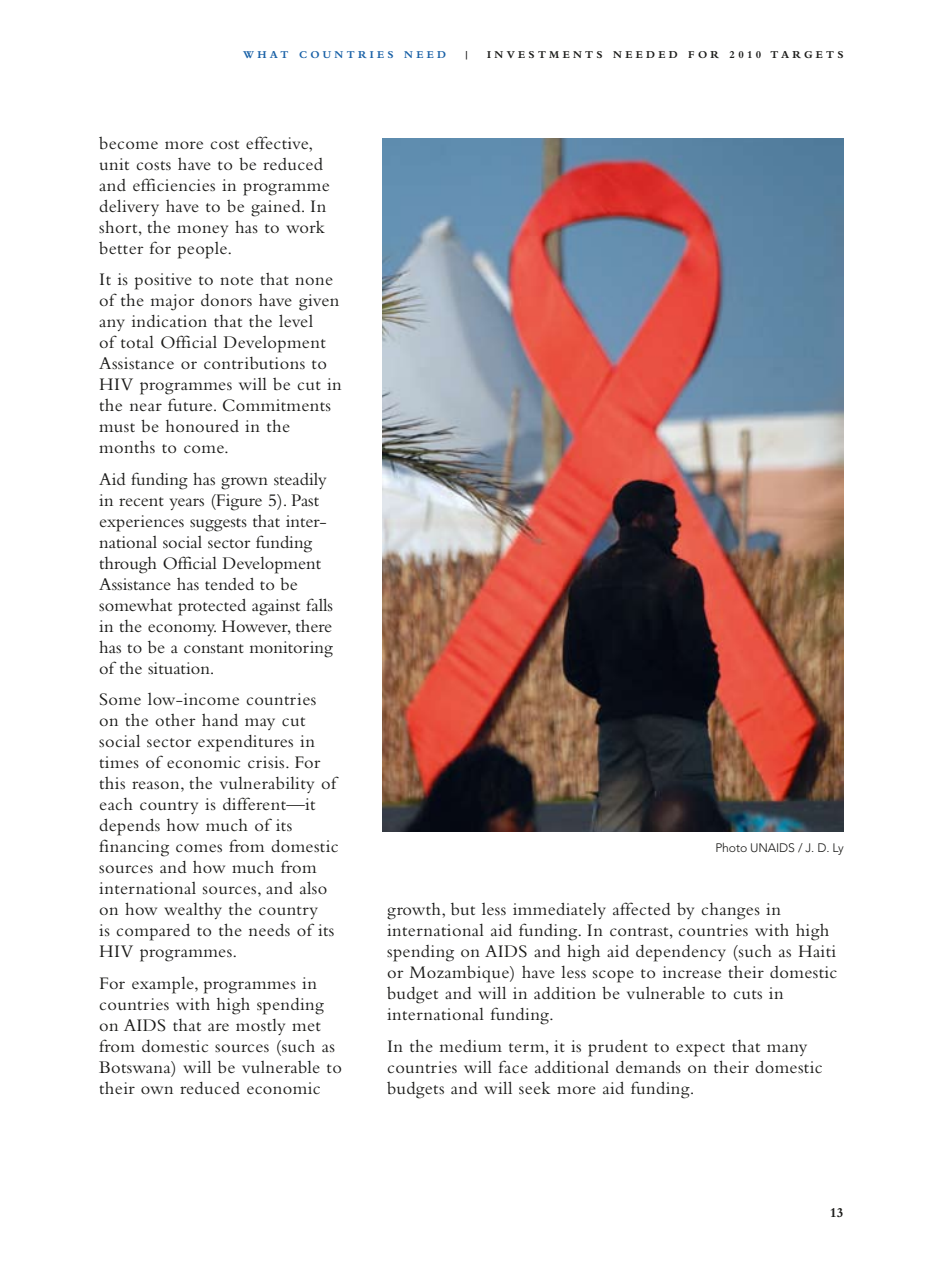
<style>
.page{position:relative;width:943px;height:1265px;background:#fff}
.page>*{position:absolute;margin:0;border:0;box-sizing:border-box;transform-origin:0 0}
.t1{font:18.38px/21px "Bembo";letter-spacing:.02em;color:#1a1a18}
.t2{font:18.38px/21px "Bembo";color:#1a1a18}
.t3{font:700 14px "Bembo";color:#1a1a18}
.t4{font:300 12.25px "Avenir";letter-spacing:-.01em;color:#1a1a18}
.t5{font:700 10.85px "Bembo";letter-spacing:.3em;color:#1a1a18}
.t6{font:700 10.85px "Bembo";letter-spacing:.3em;color:#1860a6}
</style>
<div class="page">
<img style="left:382px;top:138px;width:461px;height:694px">
<p class="t6" style="left:243px;top:49px;width:204px">WHAT COUNTRIES NEED</p>
<p class="t5" style="left:463px;top:49px;width:381px">| I NVESTMENTS NEEDED FOR 2010 TARGETS</p>
<p class="t1" style="left:99px;top:132px;width:232px">become more cost effective, unit costs have to be reduced and efficiencies in programme delivery have to be gained. In short, the money has to work better for people.</p>
<p class="t1" style="left:99px;top:269px;width:244px">It is positive to note that none of the major donors have given any indication that the level<br>of total Official Development<br>Assistance or contributions to<br>HIV programmes will be cut in the near future. Commitments must be honoured in the months to come.</p>
<p class="t2" style="left:99px;top:468px;width:235px">Aid funding has grown steadily in recent years (Figure 5). Past experiences suggests that inter&shy;national social sector funding through Official Development<br>Assistance has tended to be somewhat protected against falls in the economy. However, there has to be a constant monitoring of the situation.</p>
<p class="t1" style="left:99px;top:689px;width:241px">Some low-income countries on the other hand may cut social sector expenditures in times of economic crisis. For this reason, the vulnerability of each country is different—it depends how much of its financing comes from domestic sources and how much from international sources, and also on how wealthy the country<br>is compared to the needs of its<br>HIV programmes.</p>
<p class="t1" style="left:99px;top:972px;width:244px">For example, programmes in countries with high spending on AIDS that are mostly met from domestic sources (such as<br>Botswana) will be vulnerable to their own reduced economic</p>
<p class="t4" style="left:715px;top:840px;width:130px">Photo UNAIDS / J. D. Ly</p>
<p class="t1" style="left:387px;top:899px;width:452px">growth, but less immediately affected by changes in international aid funding. In contrast, countries with high spending on AIDS and high aid dependency (such as Haiti or Mozambique) have less scope to increase their domestic budget and will in addition be vulnerable to cuts in international funding.</p>
<p class="t1" style="left:387px;top:1035px;width:437px">In the medium term, it is prudent to expect that many countries will face additional demands on their domestic budgets and will seek more aid funding.</p>
<p class="t3" style="left:829px;top:1204px;width:15px">13</p>
</div>
